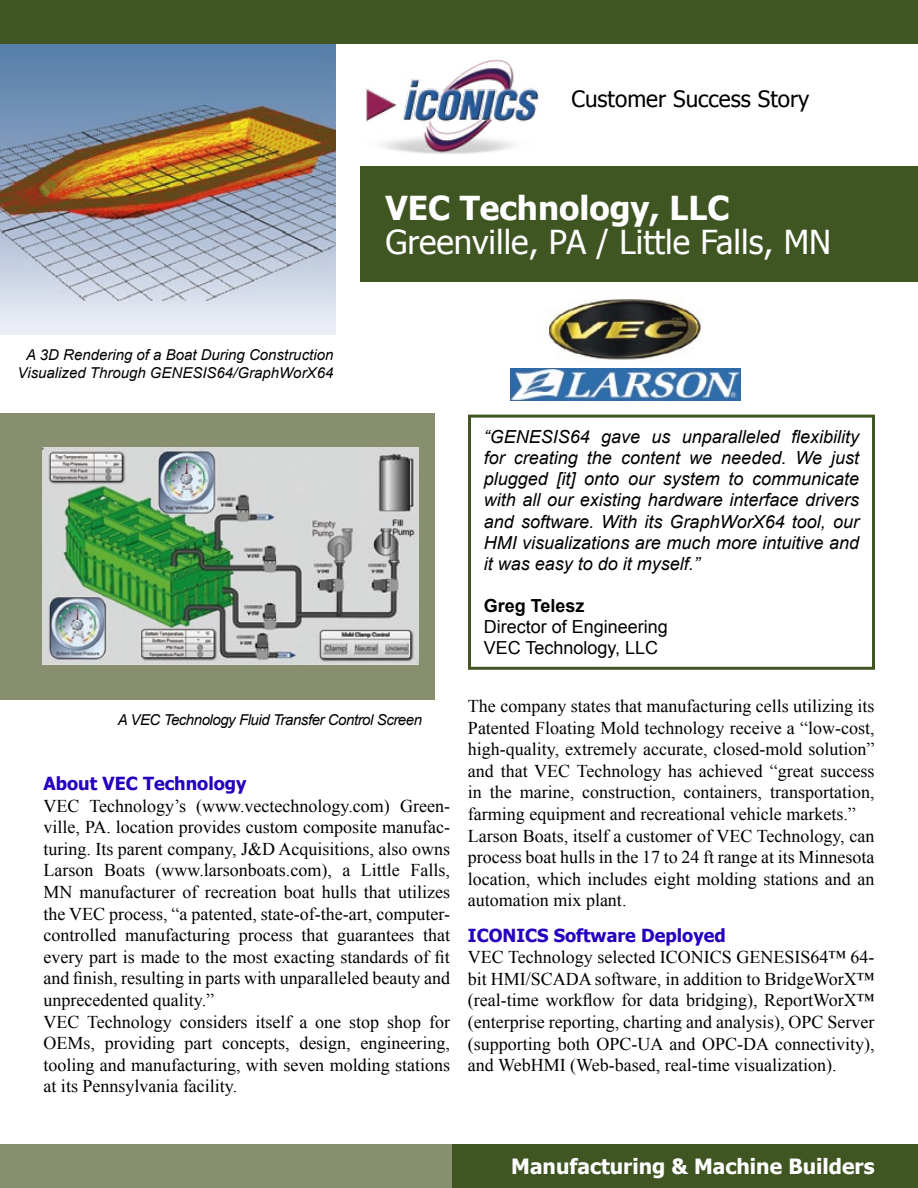
<style>
.page{position:relative;width:918px;height:1188px;background:#fff}
.page>*{position:absolute;margin:0;border:0;box-sizing:border-box;transform-origin:0 0}
.t1{font:33px "Tahoma";color:#fff}
.t2{font:700 33px "Tahoma";color:#fff}
.t3{font:22.5px "Tahoma";color:#000}
.t4{font:700 21px "Tahoma";color:#fff}
.t5{font:18px/21.6px "Times New Roman";color:#000}
.t6{font:italic 18px/21px "Arial";color:#000;text-align:justify}
.t7{font:700 18px "Tahoma";color:#2500bf}
.t8{font:18px/21px "Arial";color:#000}
.t9{font:700 18px "Arial";color:#000}
.t10{font:italic 15px/18px "Arial";color:#000;text-align:center}
.t11{font:italic 15px "Arial";letter-spacing:-.03em;color:#000}
</style>
<div class="page">
<div style="left:0;top:413px;width:435px;height:286px;background:#888f6f"></div>
<img style="left:42px;top:448px;width:376px;height:217px">
<img style="left:366px;top:59px;width:173px;height:95px">
<div style="left:0;top:1144px;width:472px;height:44px;background:#888f6f"></div>
<div style="left:452px;top:1144px;width:466px;height:44px;background:#3f5623"></div>
<div style="left:360px;top:167px;width:558px;height:115px;background:#3f5623"></div>
<img style="left:0;top:44px;width:335px;height:290px">
<div style="left:0;top:0;width:918px;height:44px;background:#3f5623"></div>
<img style="left:548px;top:299px;width:155px;height:61px">
<img style="left:511px;top:369px;width:230px;height:31px">
<div style="left:468px;top:415px;width:407px;height:255px;border:3px solid #3f5623"></div>
<p class="t3" style="left:572px;top:84px;width:240px">Customer Success Story</p>
<p class="t10" style="left:18px;top:346px;width:317px">A 3D Rendering of a Boat During Construction<br>Visualized Through GENESIS64/GraphWorX64</p>
<h1 class="t2" style="left:386px;top:185px;width:345px">VEC Technology, LLC</h1>
<h1 class="t1" style="left:386px;top:220px;width:447px">Greenville, PA / Little Falls, MN</h1>
<p class="t6" style="left:484px;top:427px;width:377px">“GENESIS64 gave us unparalleled flexibility for creating the content we needed. We just plugged [it] onto our system to communicate with all our existing hardware interface drivers and software. With its GraphWorX64 tool, our HMI visualizations are much more intuitive and it was easy to do it myself.”</p>
<p class="t9" style="left:484px;top:593px;width:102px">Greg Telesz</p>
<p class="t8" style="left:484px;top:616px;width:186px">Director of Engineering<br>VEC Technology, LLC</p>
<p class="t11" style="left:118px;top:710px;width:306px">A VEC Technology Fluid Transfer Control Screen</p>
<p class="t7" style="left:44px;top:771px;width:205px">About VEC Technology</p>
<p class="t5" style="left:44px;top:794px;width:408px">VEC Technology’s (www.vectechnology.com) Green&shy;ville, PA. location provides custom composite manufac&shy;turing. Its parent company, J&amp;D Acquisitions, also owns Larson Boats (www.larsonboats.com), a Little Falls, MN manufacturer of recreation boat hulls that utilizes the VEC process, “a patented, state-of-the-art, computer&shy;controlled manufacturing process that guarantees that every part is made to the most exacting standards of fit and finish, resulting in parts with unparalleled beauty and unprecedented quality.”<br>VEC Technology considers itself a one stop shop for OEMs, providing part concepts, design, engineering, tooling and manufacturing, with seven molding stations at its Pennsylvania facility.</p>
<p class="t5" style="left:468px;top:695px;width:408px">The company states that manufacturing cells utilizing its Patented Floating Mold technology receive a “low-cost, high-quality, extremely accurate, closed-mold solution” and that VEC Technology has achieved “great success in the marine, construction, containers, transportation, farming equipment and recreational vehicle markets.” Larson Boats, itself a customer of VEC Technology, can process boat hulls in the 17 to 24 ft range at its Minnesota location, which includes eight molding stations and an automation mix plant.</p>
<p class="t7" style="left:468px;top:922px;width:259px">ICONICS Software Deployed</p>
<p class="t5" style="left:468px;top:946px;width:408px;text-align:justify">VEC Technology selected ICONICS GENESIS64™ 64- bit HMI/SCADA software, in addition to BridgeWorX™ (real-time workflow for data bridging), ReportWorX™ (enterprise reporting, charting and analysis), OPC Server (supporting both OPC-UA and OPC-DA connectivity), and WebHMI (Web-based, real-time visualization).</p>
<p class="t4" style="left:511px;top:1152px;width:365px">Manufacturing &amp; Machine Builders</p>
</div>
